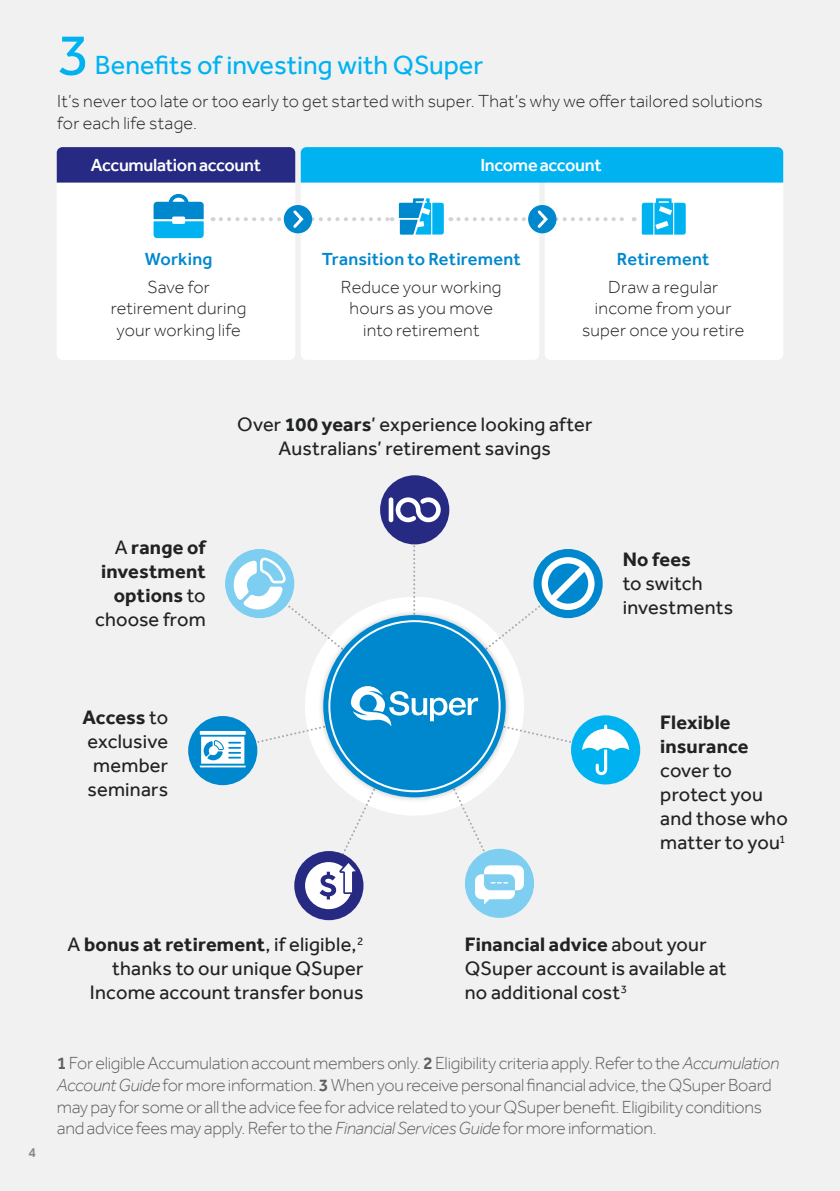
<style>
.page{position:relative;width:840px;height:1191px;background:#fff}
.page>*{position:absolute;margin:0;border:0;box-sizing:border-box;transform-origin:0 0}
.t1{font:60px "Effra";color:#00b3f0}
.t2{font:27px "Effra";color:#00b3f0}
.t3{font:20px/24px "Effra";letter-spacing:.01em;color:#212222}
.t4{font:700 20px/24px "Effra";letter-spacing:.01em;color:#212222;text-align:right}
.t5{font:300 18px/21.6px "Effra";letter-spacing:-.015em;color:#625e5e}
.t6{font:300 18px/21.6px "Effra";letter-spacing:.015em;color:#212222;text-align:center}
.t7{font:500 18px "Effra";letter-spacing:.01em;color:#0088ce}
.t8{font:500 18px "Effra";letter-spacing:-.02em;color:#fff}
.t9{font:500 14px "Effra";color:#8b8787}
.s1{font-weight:700}
.s2{font-weight:400}
.s3{font-weight:500}
.s4{font-style:italic}
</style>
<div class="page">
<div style="left:0;top:0;width:839px;height:1191px;background:#f1f1f2"></div>
<div style="left:544px;top:157px;width:238px;height:203px;background:#fff;border-radius:6px"></div>
<div style="left:300px;top:157px;width:239px;height:203px;background:#fff;border-radius:6px"></div>
<div style="left:57px;top:157px;width:238px;height:203px;background:#fff;border-radius:6px"></div>
<svg style="left:57px;top:147px;width:725px;height:36px;background:#18c"></svg>
<svg style="left:283px;top:205px;width:29px;height:28px"></svg>
<svg style="left:220px;top:208px;width:172px;height:23px"></svg>
<div style="left:528px;top:205px;width:28px;height:28px;background:#0088ce;border-radius:50%"></div>
<svg style="left:458px;top:208px;width:176px;height:23px"></svg>
<svg style="left:153px;top:194px;width:50px;height:44px"></svg>
<svg style="left:398px;top:198px;width:45px;height:37px"></svg>
<svg style="left:641px;top:198px;width:44px;height:37px;background:#3dc5f3"></svg>
<div style="left:380px;top:475px;width:69px;height:69px;background:#262a82;border-radius:50%"></div>
<div style="left:464px;top:848px;width:69px;height:70px;background:#7dcef1;border-radius:50%"></div>
<div style="left:570px;top:715px;width:70px;height:69px;background:#00b3f0;border-radius:50%"></div>
<div style="left:188px;top:716px;width:69px;height:69px;background:#0088ce;border-radius:50%"></div>
<div style="left:294px;top:851px;width:69px;height:69px;background:#262a82;border-radius:50%"></div>
<svg style="left:200px;top:497px;width:428px;height:412px"></svg>
<h1 class="t1" style="left:57px;top:19px;width:34px">3</h1>
<h2 class="t2" style="left:95px;top:49px;width:389px">Benefits of investing with QSuper</h2>
<p class="t6" style="left:57px;top:90px;width:706px;text-align:left">It’s never too late or too early to get started with super. That’s why we offer tailored solutions for each life stage.</p>
<p class="t8" style="left:91px;top:154px;width:171px">Accumulation account</p>
<p class="t8" style="left:480px;top:154px;width:123px">Income account</p>
<p class="t7" style="left:145px;top:248px;width:69px">Working</p>
<p class="t7" style="left:321px;top:248px;width:200px">Transition to Retirement</p>
<p class="t7" style="left:616px;top:248px;width:94px">Retirement</p>
<p class="t6" style="left:111px;top:276px;width:137px">Save for retirement during your working life</p>
<p class="t6" style="left:341px;top:276px;width:162px">Reduce your working hours as you move into retirement</p>
<p class="t6" style="left:581px;top:276px;width:164px">Draw a regular income from your super once you retire</p>
<p class="t3" style="left:237px;top:412px;width:356px;text-align:center">Over <span class="s1">100 years</span>’ experience looking after<br>Australians’ retirement savings</p>
<p class="t4" style="left:95px;top:535px;width:112px"><span class="s2">A</span> range of investment options <span class="s2">to choose from</span></p>
<p class="t4" style="left:622px;top:547px;width:70px">No fees</p>
<p class="t3" style="left:622px;top:571px;width:112px">to switch investments</p>
<p class="t3" style="left:82px;top:705px;width:87px;text-align:justify"><span class="s1">Access</span> to exclusive member seminars</p>
<p class="t4" style="left:660px;top:710px;width:90px;text-align:left">Flexible insurance</p>
<p class="t3" style="left:660px;top:758px;width:129px">cover to protect you and those who matter to you<sup>1</sup></p>
<p class="t3" style="left:68px;top:932px;width:297px;text-align:right">A <span class="s1">bonus at retirement</span>, if eligible,<sup>2 </sup>thanks to our unique QSuper<br>Income account transfer bonus</p>
<p class="t3" style="left:464px;top:932px;width:263px"><span class="s1">Financial advice</span> about your<br>QSuper account is available at no additional cost<sup>3</sup></p>
<p class="t9" style="left:28px;top:1144px;width:9px">4</p>
<p class="t5" style="left:57px;top:1052px;width:723px"><span class="s3">1</span> For eligible Accumulation account members only. <span class="s3">2</span> Eligibility criteria apply. Refer to the <span class="s4">Accumulation Account Guide</span> for more information. <span class="s3">3</span> When you receive personal financial advice, the QSuper Board may pay for some or all the advice fee for advice related to your QSuper benefit. Eligibility conditions and advice fees may apply. Refer to the <span class="s4">Financial Services Guide</span> for more information.</p>
</div>
